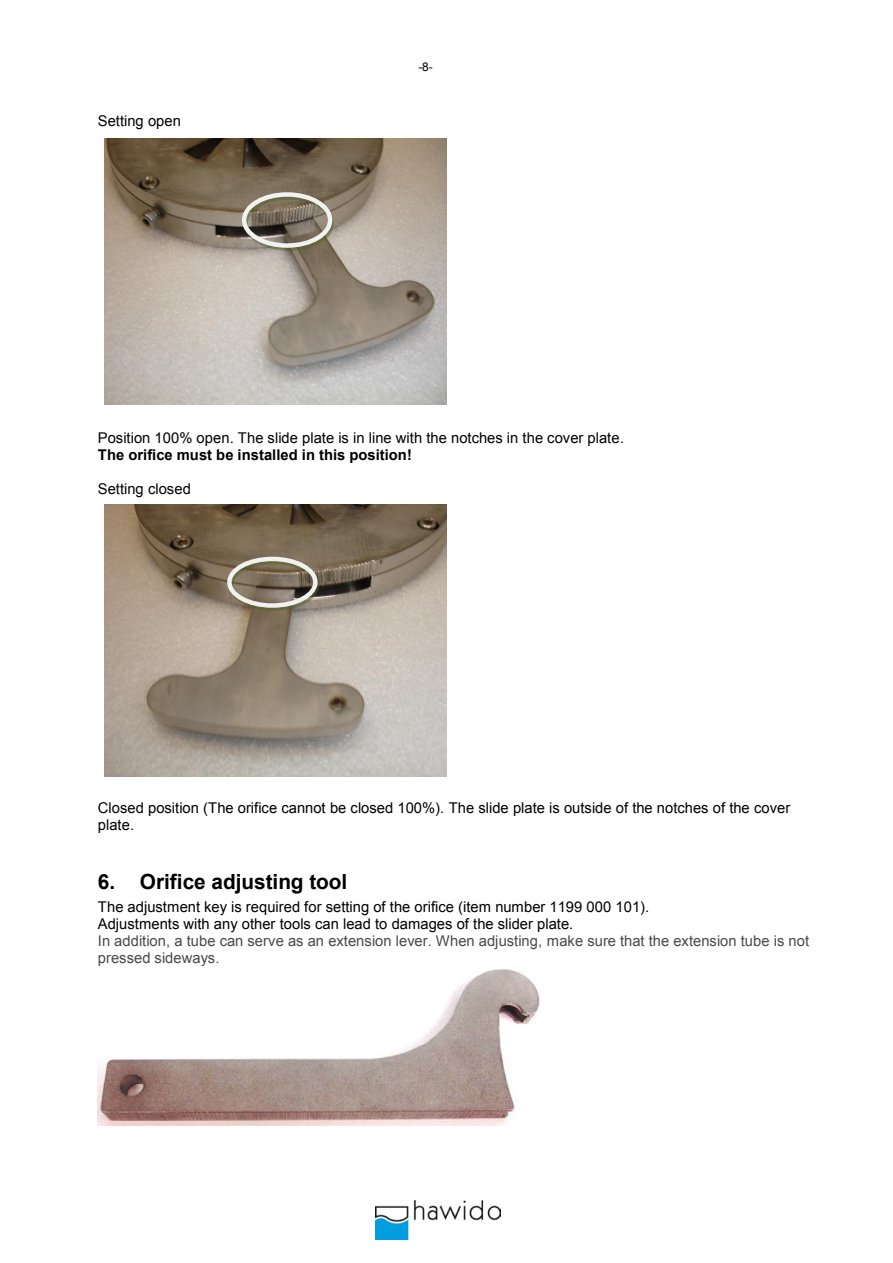
<style>
.page{position:relative;width:893px;height:1263px;background:#fff}
.page>*{position:absolute;margin:0;border:0;box-sizing:border-box;transform-origin:0 0}
.t1{font:700 20.85px "Arial";color:#000}
.t2{font:14.85px/17.1px "Arial";color:#000}
.t3{font:14.85px/17.1px "Arial";color:#49494b}
.t4{font:700 14.85px "Arial";color:#000}
.t5{font:12px "Arial";color:#000}
</style>
<div class="page">
<img style="left:375px;top:1200px;width:126px;height:39px">
<img style="left:98px;top:969px;width:442px;height:156px">
<img style="left:104px;top:139px;width:342px;height:266px">
<div style="left:243px;top:195px;width:91px;height:56px;border:4px solid #4e6128;border-radius:50%"></div>
<div style="left:242px;top:192px;width:90px;height:56px;border:4px solid #f1f1f2;border-radius:50%"></div>
<img style="left:104px;top:504px;width:342px;height:273px">
<div style="left:229px;top:560px;width:90px;height:51px;border:4px solid #4e6128;border-radius:50%"></div>
<div style="left:227px;top:557px;width:91px;height:51px;border:4px solid #f1f1f2;border-radius:50%"></div>
<p class="t2" style="left:98px;top:112px;width:85px">Setting open</p>
<p class="t5" style="left:418px;top:58px;width:16px">-8-</p>
<p class="t2" style="left:98px;top:429px;width:528px">Position 100% open. The slide plate is in line with the notches in the cover plate.</p>
<p class="t4" style="left:98px;top:444px;width:316px">The orifice must be installed in this position!</p>
<p class="t2" style="left:98px;top:480px;width:94px">Setting closed</p>
<p class="t2" style="left:98px;top:799px;width:694px">Closed position (The orifice cannot be closed 100%). The slide plate is outside of the notches of the cover plate.</p>
<h1 class="t1" style="left:98px;top:867px;width:251px">6. Orifice adjusting tool</h1>
<p class="t2" style="left:98px;top:898px;width:553px">The adjustment key is required for setting of the orifice (item number 1199 000 101).<br>Adjustments with any other tools can lead to damages of the slider plate.</p>
<p class="t3" style="left:98px;top:932px;width:713px">In addition, a tube can serve as an extension lever. When adjusting, make sure that the extension tube is not pressed sideways.</p>
</div>
